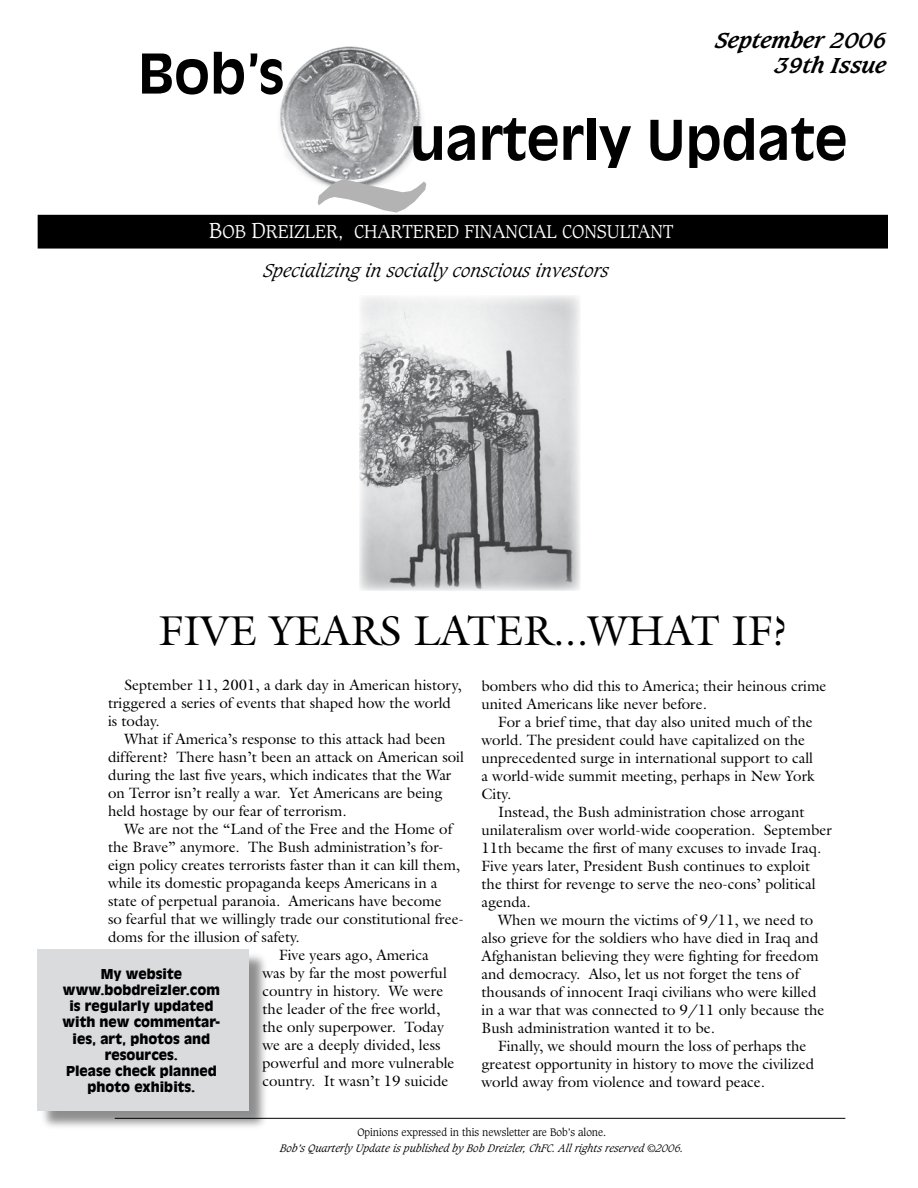
<style>
.page{position:relative;width:918px;height:1188px;background:#fff}
.page>*{position:absolute;margin:0;border:0;box-sizing:border-box;transform-origin:0 0}
.t1{font:700 54px "Antique Olive";color:#000}
.t2{font:42px "Galliard";color:#000}
.t3{font:italic 700 21px/25.2px "Caxton";color:#000;text-align:right}
.t4{font:300 18px "Caxton";color:#fff}
.t5{font:italic 300 18px "Caxton";color:#000}
.t6{font:15px/18px "Galliard";color:#000}
.t7{font:900 13.5px/16.2px "Antique Olive";color:#000;text-align:center}
.t8{font:italic 300 10.5px "Caxton";color:#000}
.t9{font:300 10.5px "Caxton";color:#000}
.s1{font-size:21px}
</style>
<div class="page">
<img style="left:280px;top:46px;width:147px;height:139px">
<hr style="left:115px;top:1118px;width:730px;height:1px;background:#000">
<div style="left:38px;top:216px;width:849px;height:32px;background:#000"></div>
<div style="left:38px;top:215px;width:850px;height:34px;border:2px solid #000"></div>
<svg style="left:318px;top:179px;width:108px;height:34px"></svg>
<div style="left:39px;top:951px;width:229px;height:181px;background:#000;opacity:.45"></div>
<div style="left:38px;top:950px;width:211px;height:162px;background:#d9dbdc"></div>
<img style="left:359px;top:296px;width:221px;height:295px">
<h1 class="t1" style="left:138px;top:41px;width:149px">Bob’s</h1>
<h3 class="t3" style="left:715px;top:28px;width:173px">September 2006<br>39th Issue</h3>
<h1 class="t1" style="left:410px;top:107px;width:439px">uarterly Update</h1>
<p class="t4" style="left:209px;top:220px;width:466px"><span class="s1">B</span>OB <span class="s1">D</span>REIZLER, CHARTERED FINANCIAL CONSULTANT</p>
<p class="t5" style="left:264px;top:260px;width:346px">Specializing in socially conscious investors</p>
<h2 class="t2" style="left:159px;top:604px;width:630px">FIVE YEARS LATER...WHAT IF?</h2>
<p class="t6" style="left:482px;top:677px;width:346px">bombers who did this to America; their heinous crime united Americans like never before.</p>
<p class="t6" style="left:482px;top:713px;width:335px;text-indent:16px">For a brief time, that day also united much of the world. The president could have capitalized on the unprecedented surge in international support to call a world-wide summit meeting, perhaps in New York City.</p>
<p class="t6" style="left:482px;top:803px;width:352px;text-indent:16px">Instead, the Bush administration chose arrogant unilateralism over world-wide cooperation. September 11th became the first of many excuses to invade Iraq.<br>Five years later, President Bush continues to exploit the thirst for revenge to serve the neo-cons’ political agenda.</p>
<p class="t6" style="left:482px;top:911px;width:344px;text-indent:16px">When we mourn the victims of 9/11, we need to also grieve for the soldiers who have died in Iraq and Afghanistan believing they were fighting for freedom and democracy. Also, let us not forget the tens of thousands of innocent Iraqi civilians who were killed in a war that was connected to 9/11 only because the Bush administration wanted it to be.</p>
<p class="t6" style="left:482px;top:1037px;width:334px;text-indent:16px">Finally, we should mourn the loss of perhaps the greatest opportunity in history to move the civilized world away from violence and toward peace.</p>
<p class="t6" style="left:108px;top:676px;width:355px;text-indent:16px">September 11, 2001, a dark day in American history, triggered a series of events that shaped how the world is today.</p>
<p class="t6" style="left:108px;top:730px;width:358px;text-indent:16px">What if America’s response to this attack had been different? There hasn’t been an attack on American soil during the last five years, which indicates that the War on Terror isn’t really a war. Yet Americans are being held hostage by our fear of terrorism.</p>
<p class="t6" style="left:124px;top:820px;width:329px">We are not the “Land of the Free and the Home of</p>
<p class="t6" style="left:108px;top:838px;width:337px">the Brave” anymore. The Bush administration’s for-</p>
<p class="t6" style="left:108px;top:856px;width:354px">eign policy creates terrorists faster than it can kill them,</p>
<p class="t6" style="left:108px;top:874px;width:331px">while its domestic propaganda keeps Americans in a</p>
<p class="t6" style="left:108px;top:892px;width:335px">state of perpetual paranoia. Americans have become</p>
<p class="t6" style="left:108px;top:910px;width:358px">so fearful that we willingly trade our constitutional free-</p>
<p class="t6" style="left:108px;top:928px;width:193px">doms for the illusion of safety.</p>
<p class="t6" style="left:279px;top:946px;width:151px">Five years ago, America</p>
<p class="t6" style="left:262px;top:964px;width:186px">was by far the most powerful</p>
<p class="t6" style="left:262px;top:982px;width:182px">country in history. We were</p>
<p class="t6" style="left:262px;top:1000px;width:179px">the leader of the free world,</p>
<p class="t6" style="left:262px;top:1018px;width:183px">the only superpower. Today</p>
<p class="t6" style="left:262px;top:1036px;width:180px">we are a deeply divided, less</p>
<p class="t6" style="left:262px;top:1054px;width:194px">powerful and more vulnerable</p>
<p class="t6" style="left:262px;top:1072px;width:187px">country. It wasn’t 19 suicide</p>
<p class="t7" style="left:62px;top:965px;width:160px">My website www.bobdreizler.com is regularly updated with new commentar&shy;ies, art, photos and resources.<br>Please check planned photo exhibits.</p>
<p class="t9" style="left:357px;top:1126px;width:251px">Opinions expressed in this newsletter are Bob’s alone.</p>
<p class="t8" style="left:280px;top:1142px;width:405px">Bob’s Quarterly Update is published by Bob Dreizler, ChFC. All rights reserved ©2006.</p>
</div>
